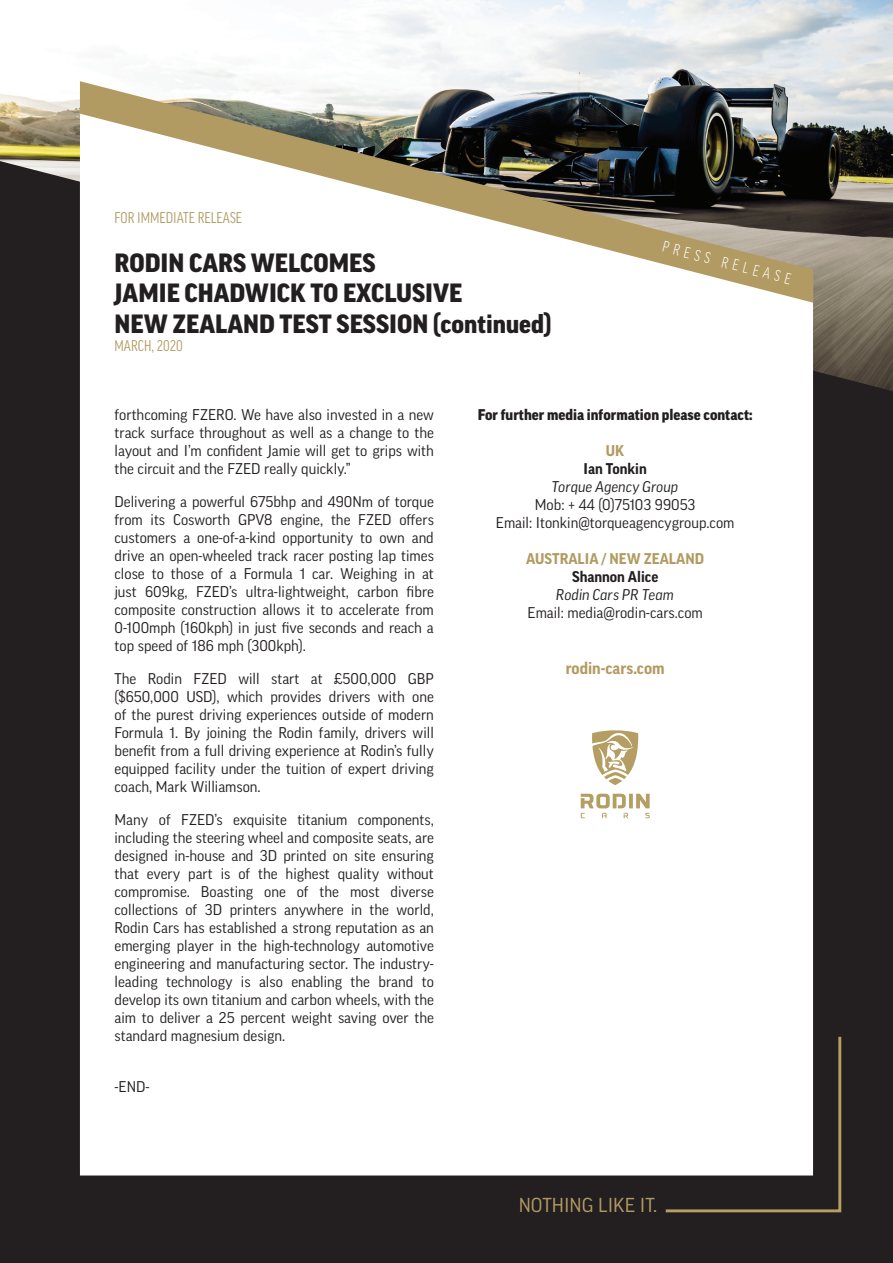
<style>
.page{position:relative;width:893px;height:1263px;background:#fff}
.page>*{position:absolute;margin:0;border:0;box-sizing:border-box;transform-origin:0 0}
.t1{font:900 25.5px/30.6px "Good Pro";color:#231f20}
.t2{font:19.5px "Good Pro";color:#b29b62}
.t3{font:700 16.5px "Good Pro";color:#b29b62}
.t4{font:15px/18px "Good Pro";color:#231f20;text-align:justify}
.t5{font:900 15px "Good Pro";color:#231f20}
.t6{font:italic 15px "Good Pro";color:#231f20}
.t7{font:condensed 15px "Good Pro";color:#b29b62}
.t8{font:700 15px "Good Pro";color:#b29b62}
.t9{font:700 15px "Good Pro";color:#231f20}
.t10{font:300 condensed 15px "Good Pro";color:#fff}
</style>
<div class="page">
<div style="left:0;top:135px;width:893px;height:1128px;background:#231f20"></div>
<img style="left:0;top:0;width:893px;height:391px">
<svg style="left:663px;top:1034px;width:179px;height:179px"></svg>
<div style="left:80px;top:303px;width:733px;height:872px;background:#fff"></div>
<svg style="left:80px;top:81px;width:733px;height:222px;background:#b0ada4"></svg>
<svg style="left:581px;top:794px;width:69px;height:24px;background:#e2d9c2"></svg>
<svg style="left:592px;top:730px;width:47px;height:55px;background:#d6caaa"></svg>
<p class="t7" style="left:115px;top:209px;width:129px">FOR IMMEDIATE RELEASE</p>
<h1 class="t1" style="left:115px;top:247px;width:439px">RODIN CARS WELCOMES<br>JAMIE CHADWICK TO EXCLUSIVE<br>NEW ZEALAND TEST SESSION (continued)</h1>
<p class="t7" style="left:115px;top:337px;width:70px">MARCH, 2020</p>
<p class="t10" style="left:665px;top:238px;width:134px;rotate:14deg">PRESS RELEASE</p>
<p class="t4" style="left:115px;top:406px;width:321px">forthcoming FZERO. We have also invested in a new track surface throughout as well as a change to the layout and I’m confident Jamie will get to grips with the circuit and the FZED really quickly.”</p>
<p class="t4" style="left:115px;top:493px;width:321px">Delivering a powerful 675bhp and 490Nm of torque from its Cosworth GPV8 engine, the FZED offers customers a one-of-a-kind opportunity to own and drive an open-wheeled track racer posting lap times close to those of a Formula 1 car. Weighing in at just 609kg, FZED’s ultra-lightweight, carbon fibre composite construction allows it to accelerate from 0-100mph (160kph) in just five seconds and reach a top speed of 186 mph (300kph).</p>
<p class="t4" style="left:115px;top:670px;width:321px">The Rodin FZED will start at £500,000 GBP ($650,000 USD), which provides drivers with one of the purest driving experiences outside of modern Formula 1. By joining the Rodin family, drivers will benefit from a full driving experience at Rodin’s fully equipped facility under the tuition of expert driving coach, Mark Williamson.</p>
<p class="t4" style="left:115px;top:811px;width:321px">Many of FZED’s exquisite titanium components, including the steering wheel and composite seats, are designed in-house and 3D printed on site ensuring that every part is of the highest quality without compromise. Boasting one of the most diverse collections of 3D printers anywhere in the world, Rodin Cars has established a strong reputation as an emerging player in the high-technology automotive engineering and manufacturing sector. The industry&shy;leading technology is also enabling the brand to develop its own titanium and carbon wheels, with the aim to deliver a 25 percent weight saving over the standard magnesium design.</p>
<p class="t4" style="left:115px;top:1078px;width:37px">-END-</p>
<p class="t5" style="left:478px;top:406px;width:276px">For further media information please contact:</p>
<p class="t8" style="left:606px;top:442px;width:20px">UK</p>
<p class="t9" style="left:584px;top:460px;width:65px">Ian Tonkin</p>
<p class="t6" style="left:552px;top:478px;width:128px">Torque Agency Group</p>
<p class="t4" style="left:496px;top:496px;width:240px;text-align:center">Mob: + 44 (0)75103 99053<br>Email: Itonkin@torqueagencygroup.com</p>
<p class="t8" style="left:526px;top:550px;width:179px">AUSTRALIA / NEW ZEALAND</p>
<p class="t9" style="left:572px;top:568px;width:88px">Shannon Alice</p>
<p class="t6" style="left:556px;top:586px;width:119px">Rodin Cars PR Team</p>
<p class="t4" style="left:528px;top:604px;width:177px">Email: media@rodin-cars.com</p>
<p class="t3" style="left:566px;top:659px;width:100px">rodin-cars.com</p>
<h2 class="t2" style="left:519px;top:1194px;width:140px">NOTHING LIKE IT.</h2>
</div>
